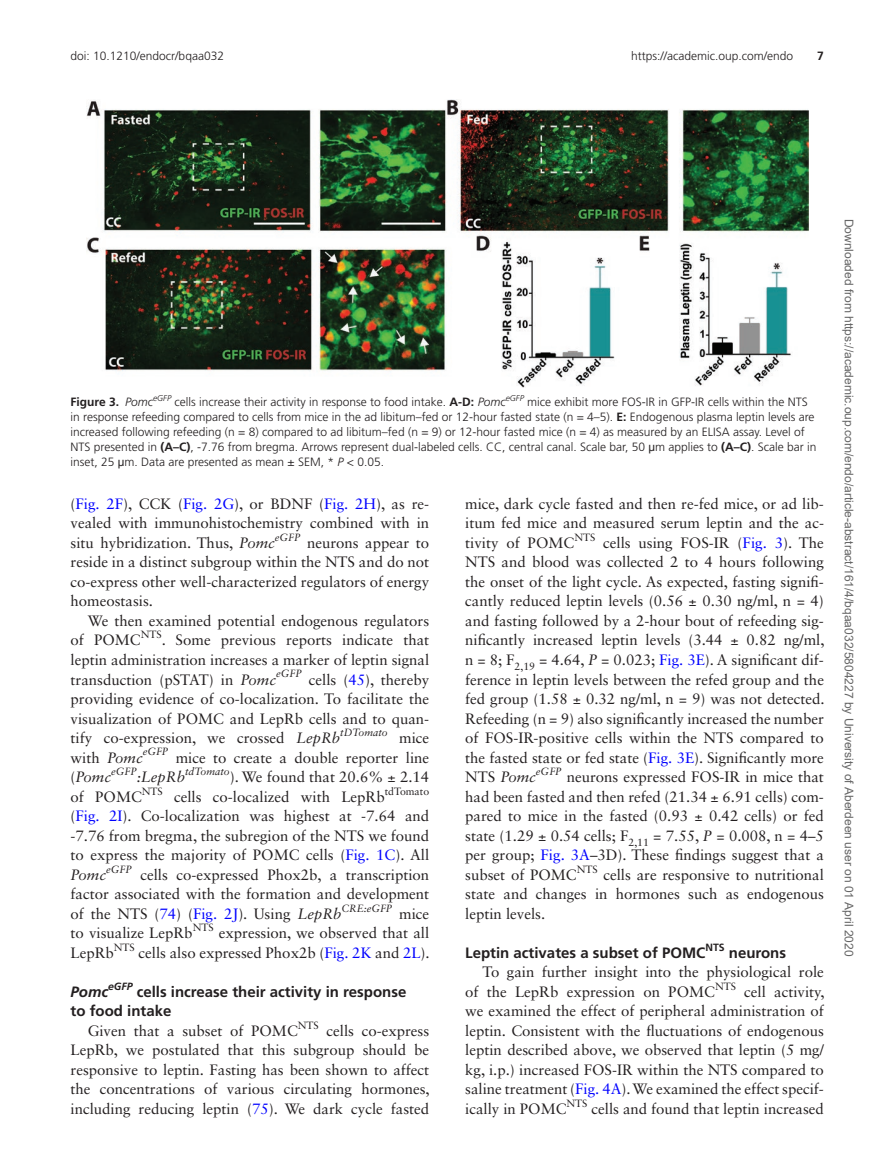
<style>
.page{position:relative;width:878px;height:1175px;background:#fff}
.page>*{position:absolute;margin:0;border:0;box-sizing:border-box;transform-origin:0 0}
.t1{font:15px/19.5px "Sabon LT Std";color:#231f20;text-align:justify}
.t2{font:700 15px/19.5px "Frutiger LT Std";color:#231f20}
.t3{font:italic 15px "Sabon LT Std";color:#231f20}
.t4{font:italic 700 15px "Frutiger LT Std";color:#231f20}
.t5{font:300 12px/15px "Frutiger LT Std";color:#231f20}
.t6{font:12px "Arial";color:#666}
.t7{font:700 12px "Frutiger LT Std";color:#231f20}
.t8{font:italic 10.5px "Sabon LT Std";color:#231f20}
.t9{font:10.5px "Sabon LT Std";color:#231f20}
.t10{font:italic 700 10.5px "Frutiger LT Std";color:#231f20}
.t11{font:700 10.5px "Frutiger LT Std";color:#231f20}
.t12{font:italic 300 8.4px "Frutiger LT Std";color:#231f20}
.s1{font-weight:300;font-style:italic}
.s2{font-weight:700}
.s3{font-style:italic}
.s4{font-family:"Arial Unicode MS";font-weight:400}
.s5{color:#00f}
.s6{font-style:normal}
</style>
<div class="page">
<img style="left:86px;top:100px;width:722px;height:287px">
<p class="t5" style="left:70px;top:48px;width:155px">doi: 10.1210/endocr/bqaa032</p>
<p class="t5" style="left:631px;top:48px;width:164px">https://academic.oup.com/endo</p>
<p class="t7" style="left:817px;top:49px;width:8px">7</p>
<p class="t7" style="left:70px;top:395px;width:84px">Figure 3. <span class="s1">Pomc</span></p>
<p class="t12" style="left:153px;top:393px;width:20px">eGFP</p>
<p class="t5" style="left:174px;top:395px;width:332px">cells increase their activity in response to food intake. <span class="s2">A-D:</span> <span class="s3">Pomc</span></p>
<p class="t12" style="left:505px;top:393px;width:20px">eGFP</p>
<p class="t5" style="left:70px;top:395px;width:747px;text-indent:456px">mice exhibit more FOS-IR in GFP-IR cells within the NTS in response refeeding compared to cells from mice in the ad libitum–fed or 12-hour fasted state (n = 4–5). <span class="s2">E:</span> Endogenous plasma leptin levels are increased following refeeding (n = 8) compared to ad libitum–fed (n = 9) or 12-hour fasted mice (n = 4) as measured by an ELISA assay. Level of NTS presented in <span class="s2">(A–C)</span>, -7.76 from bregma. Arrows represent dual-labeled cells. CC, central canal. Scale bar, 50 <span class="s4">μ</span>m applies to <span class="s2">(A–C)</span>. Scale bar in inset, 25 <span class="s4">μ</span>m. Data are presented as mean ± SEM, * <span class="s3">P</span> &lt; 0.05.</p>
<p class="t1" style="left:70px;top:494px;width:360px">(<span class="s5">Fig. 2F</span>), CCK (<span class="s5">Fig. 2G</span>), or BDNF (<span class="s5">Fig. 2H</span>), as re&shy;vealed with immunohistochemistry combined with in situ hybridization. Thus, <span class="s3">Pomc</span></p>
<p class="t8" style="left:275px;top:531px;width:27px">eGFP</p>
<p class="t1" style="left:71px;top:533px;width:360px;text-indent:236px">neurons appear to reside in a distinct subgroup within the NTS and do not co-express other well-characterized regulators of energy homeostasis.</p>
<p class="t1" style="left:71px;top:611px;width:360px;text-indent:17px">We then examined potential endogenous regulators of POMC</p>
<p class="t9" style="left:141px;top:628px;width:22px">NTS</p>
<p class="t1" style="left:71px;top:630px;width:360px;text-indent:91px">. Some previous reports indicate that leptin administration increases a marker of leptin signal transduction (pSTAT) in <span class="s3">Pomc</span></p>
<p class="t8" style="left:276px;top:667px;width:27px">eGFP</p>
<p class="t1" style="left:70px;top:669px;width:360px;text-indent:238px">cells (<span class="s5">45</span>), thereby providing evidence of co-localization. To facilitate the visualization of POMC and LepRb cells and to quan&shy;tify co-expression, we crossed <span class="s3">LepRb</span></p>
<p class="t8" style="left:340px;top:726px;width:49px">tDTomato</p>
<p class="t1" style="left:399px;top:728px;width:31px">mice</p>
<p class="t1" style="left:70px;top:747px;width:74px">with <span class="s3">Pomc</span></p>
<p class="t8" style="left:143px;top:745px;width:27px">eGFP</p>
<p class="t1" style="left:176px;top:747px;width:255px">mice to create a double reporter line</p>
<p class="t3" style="left:71px;top:768px;width:42px"><span class="s6">(</span>Pomc</p>
<p class="t8" style="left:111px;top:765px;width:27px">eGFP</p>
<p class="t3" style="left:137px;top:768px;width:50px">:LepRb</p>
<p class="t8" style="left:185px;top:765px;width:46px">tdTomato</p>
<p class="t1" style="left:230px;top:767px;width:201px">). We found that 20.6% ± 2.14</p>
<p class="t1" style="left:71px;top:786px;width:73px">of POMC</p>
<p class="t9" style="left:142px;top:784px;width:22px">NTS</p>
<p class="t1" style="left:174px;top:786px;width:212px">cells co-localized with LepRb</p>
<p class="t9" style="left:385px;top:784px;width:46px">tdTomato</p>
<p class="t1" style="left:70px;top:806px;width:360px">(<span class="s5">Fig. 2I</span>). Co-localization was highest at -7.64 and -7.76 from bregma, the subregion of the NTS we found to express the majority of POMC cells (<span class="s5">Fig. 1C</span>). All <span class="s3">Pomc</span></p>
<p class="t8" style="left:106px;top:862px;width:27px">eGFP</p>
<p class="t1" style="left:70px;top:864px;width:360px;text-indent:70px">cells co-expressed Phox2b, a transcription factor associated with the formation and development of the NTS (<span class="s5">74</span>) (<span class="s5">Fig. 2J</span>). Using <span class="s3">LepRb</span></p>
<p class="t8" style="left:341px;top:901px;width:52px">CRE:eGFP</p>
<p class="t1" style="left:399px;top:903px;width:31px">mice</p>
<p class="t1" style="left:70px;top:923px;width:124px">to visualize LepRb</p>
<p class="t9" style="left:193px;top:921px;width:22px">NTS</p>
<p class="t1" style="left:219px;top:923px;width:212px">expression, we observed that all</p>
<p class="t1" style="left:70px;top:942px;width:45px">LepRb</p>
<p class="t9" style="left:114px;top:940px;width:22px">NTS</p>
<p class="t1" style="left:139px;top:942px;width:293px">cells also expressed Phox2b (<span class="s5">Fig. 2K</span> and <span class="s5">2L</span>).</p>
<p class="t4" style="left:71px;top:982px;width:39px">Pomc</p>
<p class="t10" style="left:108px;top:979px;width:26px">eGFP</p>
<p class="t2" style="left:70px;top:981px;width:337px;text-indent:66px">cells increase their activity in response to food intake</p>
<p class="t1" style="left:88px;top:1020px;width:211px">Given that a subset of POMC</p>
<p class="t9" style="left:298px;top:1018px;width:22px">NTS</p>
<p class="t1" style="left:71px;top:1020px;width:361px;text-indent:256px">cells co-express LepRb, we postulated that this subgroup should be responsive to leptin. Fasting has been shown to affect the concentrations of various circulating hormones, including reducing leptin (<span class="s5">75</span>). We dark cycle fasted</p>
<p class="t1" style="left:465px;top:494px;width:360px">mice, dark cycle fasted and then re-fed mice, or ad lib&shy;itum fed mice and measured serum leptin and the ac&shy;tivity of POMC</p>
<p class="t9" style="left:574px;top:531px;width:22px">NTS</p>
<p class="t1" style="left:465px;top:533px;width:361px;text-indent:138px">cells using FOS-IR (<span class="s5">Fig. 3</span>). The NTS and blood was collected 2 to 4 hours following the onset of the light cycle. As expected, fasting signifi&shy;cantly reduced leptin levels (0.56 ± 0.30 ng/ml, n = 4) and fasting followed by a 2-hour bout of refeeding sig&shy;nificantly increased leptin levels (3.44 ± 0.82 ng/ml, n = 8; F<sub>2,19</sub> = 4.64, <span class="s3">P</span> = 0.023; <span class="s5">Fig. 3E</span>). A significant dif&shy;ference in leptin levels between the refed group and the fed group (1.58 ± 0.32 ng/ml, n = 9) was not detected.<br>Refeeding (n = 9) also significantly increased the number of FOS-IR-positive cells within the NTS compared to the fasted state or fed state (<span class="s5">Fig. 3E</span>). Significantly more NTS <span class="s3">Pomc</span></p>
<p class="t8" style="left:536px;top:765px;width:27px">eGFP</p>
<p class="t1" style="left:465px;top:767px;width:360px;text-indent:101px">neurons expressed FOS-IR in mice that had been fasted and then refed (21.34 ± 6.91 cells) com&shy;pared to mice in the fasted (0.93 ± 0.42 cells) or fed state (1.29 ± 0.54 cells; F<sub>2,11</sub> = 7.55, <span class="s3">P</span> = 0.008, n = 4–5 per group; <span class="s5">Fig. 3A</span>–3D). These findings suggest that a subset of POMC</p>
<p class="t9" style="left:576px;top:862px;width:22px">NTS</p>
<p class="t1" style="left:465px;top:864px;width:360px;text-indent:138px">cells are responsive to nutritional state and changes in hormones such as endogenous leptin levels.</p>
<p class="t2" style="left:465px;top:942px;width:242px">Leptin activates a subset of POMC</p>
<p class="t11" style="left:705px;top:940px;width:21px">NTS</p>
<p class="t2" style="left:728px;top:942px;width:59px">neurons</p>
<p class="t1" style="left:465px;top:962px;width:360px;text-indent:17px">To gain further insight into the physiological role of the LepRb expression on POMC</p>
<p class="t9" style="left:715px;top:979px;width:22px">NTS</p>
<p class="t1" style="left:465px;top:981px;width:361px;text-indent:279px">cell activity, we examined the effect of peripheral administration of leptin. Consistent with the fluctuations of endogenous leptin described above, we observed that leptin (5 mg/ kg, i.p.) increased FOS-IR within the NTS compared to saline treatment (<span class="s5">Fig. 4A</span>). We examined the effect specif&shy;ically in POMC</p>
<p class="t9" style="left:566px;top:1096px;width:22px">NTS</p>
<p class="t1" style="left:591px;top:1098px;width:234px">cells and found that leptin increased</p>
<p class="t6" style="left:853px;top:219px;width:739px;rotate:90deg">Downloaded from https://academic.oup.com/endo/article-abstract/161/4/bqaa032/5804227 by University of Aberdeen user on 01 April 2020</p>
</div>
